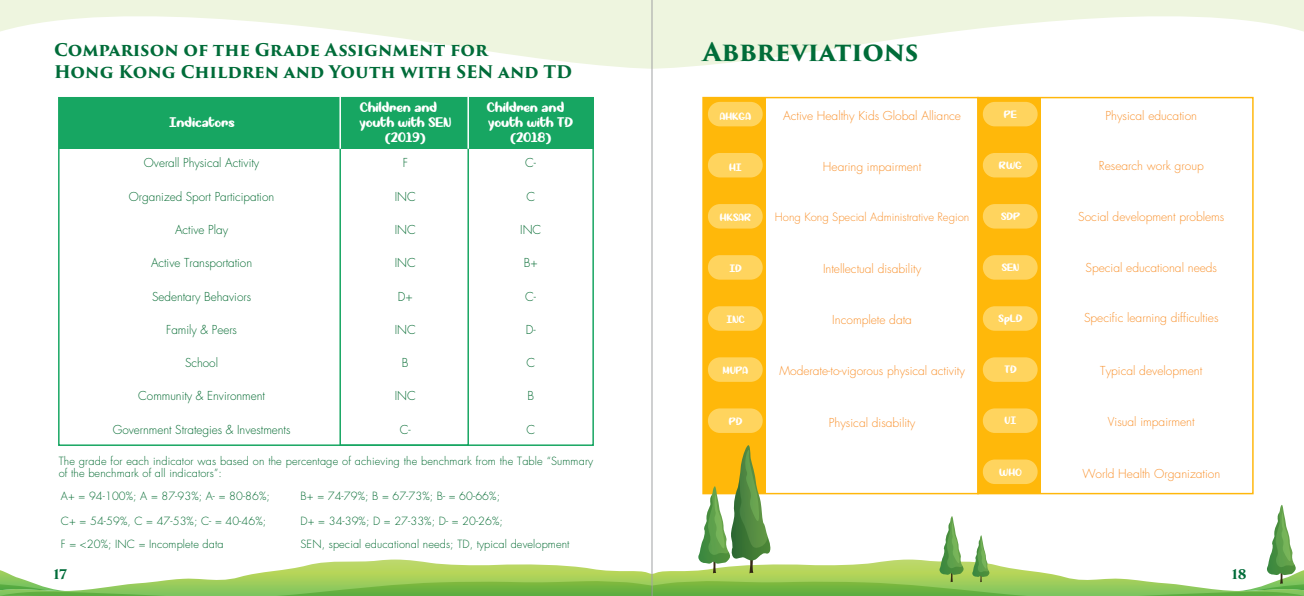
<style>
.page{position:relative;width:1304px;height:596px;background:#fff}
.page>*{position:absolute;margin:0;border:0;box-sizing:border-box;transform-origin:0 0}
.t1{font:700 25px "Trajan Pro 3";letter-spacing:-.01em;color:#006c39}
.t2{font:700 17px/21.9px "Trajan Pro 3";letter-spacing:-.005em;color:#006c39}
.t3{font:13px "Okay Again";color:#fff}
.t4{font:700 13px "Trajan Pro 3";color:#006c39}
.t5{font:300 12px "Futura";color:#f9922e}
.t6{font:300 12px "Futura";color:#066c33}
.t7{font:300 11.2px "Futura";color:#f9922e}
.t8{font:300 11px/12px "Futura";letter-spacing:.01em;color:#066c33}
.t9{font:10px "Okay Again";color:#fff}
</style>
<div class="page">
<svg style="left:652px;top:0;width:652px;height:69px;fill:#eef5df"></svg>
<svg style="left:0;top:0;width:651px;height:69px;fill:#eef5df"></svg>
<div style="left:703px;top:97px;width:63px;height:396px;background:#ffb80a"></div>
<div style="left:708px;top:102px;width:55px;height:24px;background:#ffd45e;border-radius:12px"></div>
<div style="left:708px;top:153px;width:55px;height:24px;background:#ffd45e;border-radius:12px"></div>
<div style="left:708px;top:204px;width:55px;height:24px;background:#ffd45e;border-radius:12px"></div>
<div style="left:708px;top:255px;width:55px;height:24px;background:#ffd45e;border-radius:12px"></div>
<div style="left:708px;top:306px;width:55px;height:24px;background:#ffd45e;border-radius:12px"></div>
<div style="left:708px;top:357px;width:55px;height:24px;background:#ffd45e;border-radius:12px"></div>
<div style="left:708px;top:408px;width:55px;height:24px;background:#ffd45e;border-radius:12px"></div>
<div style="left:978px;top:97px;width:62px;height:396px;background:#ffb80a"></div>
<div style="left:983px;top:102px;width:55px;height:24px;background:#ffd45e;border-radius:12px"></div>
<div style="left:983px;top:153px;width:55px;height:24px;background:#ffd45e;border-radius:12px"></div>
<div style="left:983px;top:204px;width:55px;height:24px;background:#ffd45e;border-radius:12px"></div>
<div style="left:983px;top:255px;width:55px;height:24px;background:#ffd45e;border-radius:12px"></div>
<div style="left:983px;top:306px;width:55px;height:24px;background:#ffd45e;border-radius:12px"></div>
<div style="left:983px;top:357px;width:55px;height:24px;background:#ffd45e;border-radius:12px"></div>
<div style="left:983px;top:408px;width:55px;height:24px;background:#ffd45e;border-radius:12px"></div>
<svg style="left:0;top:445px;width:1304px;height:150px"></svg>
<div style="left:339px;top:97px;width:130px;height:348px;border:2px solid #17a662"></div>
<div style="left:59px;top:98px;width:534px;height:51px;background:#17a662"></div>
<hr style="left:339px;top:97px;width:2px;height:52px;background:#fff">
<hr style="left:467px;top:97px;width:2px;height:52px;background:#fff">
<hr style="left:651px;top:0;width:1px;height:595px;background:#a0a1a3">
<h2 class="t2" style="left:54px;top:40px;width:519px">Comparison of the Grade Assignment for<br>Hong Kong Children and Youth with SEN and TD</h2>
<p class="t3" style="left:169px;top:113px;width:67px">Indicators</p>
<p class="t3" style="left:360px;top:98px;width:79px">Children and</p>
<p class="t3" style="left:359px;top:113px;width:93px">youth with SEN</p>
<p class="t3" style="left:385px;top:128px;width:42px">(2019)</p>
<p class="t3" style="left:487px;top:98px;width:79px">Children and</p>
<p class="t3" style="left:488px;top:113px;width:86px">youth with TD</p>
<p class="t3" style="left:510px;top:128px;width:42px">(2018)</p>
<p class="t6" style="left:144px;top:155px;width:117px">Overall Physical Activity</p>
<p class="t6" style="left:129px;top:188px;width:147px">Organized Sport Participation</p>
<p class="t6" style="left:175px;top:222px;width:54px">Active Play</p>
<p class="t6" style="left:151px;top:255px;width:103px">Active Transportation</p>
<p class="t6" style="left:152px;top:288px;width:101px">Sedentary Behaviors</p>
<p class="t6" style="left:166px;top:321px;width:72px">Family &amp; Peers</p>
<p class="t6" style="left:185px;top:355px;width:34px">School</p>
<p class="t6" style="left:403px;top:155px;width:7px">F</p>
<p class="t6" style="left:395px;top:188px;width:23px">INC</p>
<p class="t6" style="left:395px;top:222px;width:23px">INC</p>
<p class="t6" style="left:395px;top:255px;width:23px">INC</p>
<p class="t6" style="left:398px;top:288px;width:16px">D+</p>
<p class="t6" style="left:395px;top:321px;width:23px">INC</p>
<p class="t6" style="left:402px;top:355px;width:8px">B</p>
<p class="t6" style="left:525px;top:155px;width:12px">C-</p>
<p class="t6" style="left:526px;top:188px;width:10px">C</p>
<p class="t6" style="left:520px;top:222px;width:23px">INC</p>
<p class="t6" style="left:524px;top:255px;width:15px">B+</p>
<p class="t6" style="left:525px;top:288px;width:12px">C-</p>
<p class="t6" style="left:526px;top:321px;width:11px">D-</p>
<p class="t6" style="left:526px;top:355px;width:10px">C</p>
<p class="t6" style="left:138px;top:388px;width:128px">Community &amp; Environment</p>
<p class="t6" style="left:395px;top:388px;width:23px">INC</p>
<p class="t6" style="left:527px;top:388px;width:8px">B</p>
<p class="t6" style="left:113px;top:421px;width:179px">Government Strategies &amp; Investments</p>
<p class="t6" style="left:400px;top:421px;width:12px">C-</p>
<p class="t6" style="left:526px;top:421px;width:10px">C</p>
<p class="t8" style="left:59px;top:454px;width:536px">The grade for each indicator was based on the percentage of achieving the benchmark from the Table “Summary of the benchmark of all indicators”:</p>
<p class="t8" style="left:61px;top:489px;width:210px">A+ = 94-100%; A = 87-93%; A- = 80-86%;</p>
<p class="t8" style="left:61px;top:509px;width:207px;line-height:23px">C+ = 54-59%, C = 47-53%; C- = 40-46%;<br>F = &lt;20%; INC = Incomplete data</p>
<p class="t8" style="left:301px;top:489px;width:201px">B+ = 74-79%; B = 67-73%; B- = 60-66%;</p>
<p class="t8" style="left:301px;top:509px;width:271px;line-height:22.9px">D+ = 34-39%; D = 27-33%; D- = 20-26%;<br>SEN, special educational needs; TD, typical development</p>
<h1 class="t1" style="left:703px;top:34px;width:217px">Abbreviations</h1>
<p class="t9" style="left:720px;top:109px;width:33px">AHKGA</p>
<p class="t9" style="left:729px;top:160px;width:14px">HI</p>
<p class="t9" style="left:720px;top:211px;width:33px">HKSAR</p>
<p class="t9" style="left:729px;top:262px;width:14px">ID</p>
<p class="t9" style="left:726px;top:312px;width:20px">INC</p>
<p class="t9" style="left:723px;top:363px;width:27px">MVPA</p>
<p class="t9" style="left:729px;top:414px;width:15px">PD</p>
<p class="t5" style="left:783px;top:107px;width:179px">Active Healthy Kids Global Alliance</p>
<p class="t5" style="left:1105px;top:107px;width:93px">Physical education</p>
<p class="t5" style="left:1099px;top:158px;width:106px">Research work group</p>
<p class="t5" style="left:1078px;top:209px;width:148px">Social development problems</p>
<p class="t5" style="left:1085px;top:259px;width:133px">Special educational needs</p>
<p class="t5" style="left:1084px;top:310px;width:136px">Specific learning difficulties</p>
<p class="t9" style="left:1004px;top:107px;width:15px">PE</p>
<p class="t9" style="left:999px;top:158px;width:25px">RWG</p>
<p class="t5" style="left:823px;top:158px;width:100px">Hearing impairment</p>
<p class="t7" style="left:775px;top:210px;width:196px">Hong Kong Special Administrative Region</p>
<p class="t5" style="left:823px;top:260px;width:100px">Intellectual disability</p>
<p class="t5" style="left:832px;top:311px;width:81px">Incomplete data</p>
<p class="t5" style="left:779px;top:362px;width:187px">Moderate-to-vigorous physical activity</p>
<p class="t5" style="left:829px;top:414px;width:88px">Physical disability</p>
<p class="t5" style="left:1108px;top:413px;width:88px">Visual impairment</p>
<p class="t9" style="left:1001px;top:209px;width:20px">SDP</p>
<p class="t9" style="left:1002px;top:260px;width:19px">SEN</p>
<p class="t9" style="left:999px;top:311px;width:25px">SpLD</p>
<p class="t9" style="left:1004px;top:362px;width:14px">TD</p>
<p class="t5" style="left:1100px;top:362px;width:104px">Typical development</p>
<p class="t9" style="left:1005px;top:413px;width:13px">VI</p>
<p class="t9" style="left:999px;top:465px;width:24px">WHO</p>
<p class="t5" style="left:1082px;top:465px;width:139px">World Health Organization</p>
<p class="t4" style="left:54px;top:564px;width:15px">17</p>
<p class="t4" style="left:1232px;top:564px;width:16px">18</p>
</div>
